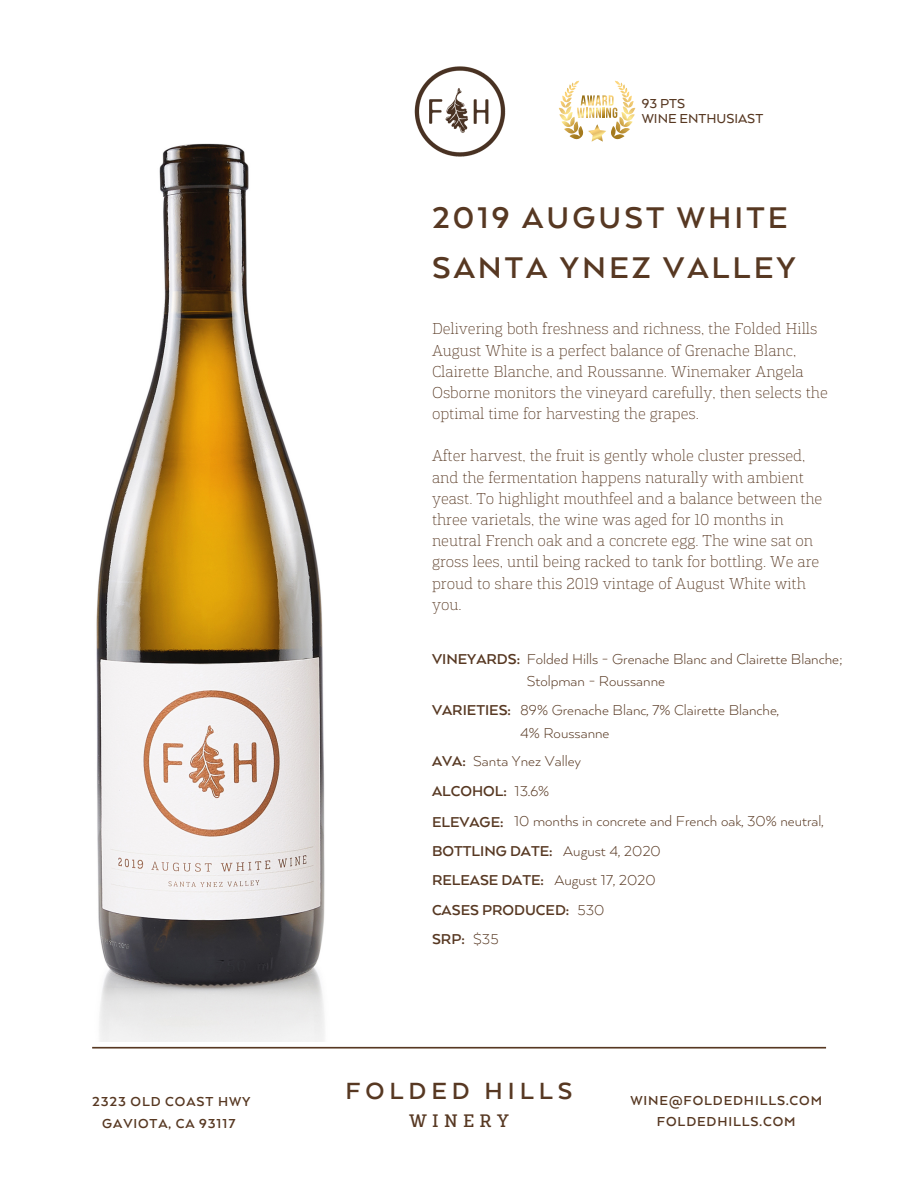
<style>
.page{position:relative;width:918px;height:1188px;background:#fff}
.page>*{position:absolute;margin:0;border:0;box-sizing:border-box;transform-origin:0 0}
.t1{font:700 34.5px/49.8px "Arquitecta";letter-spacing:.09em;color:#573822}
.t2{font:700 27px "Arquitecta";letter-spacing:.185em;color:#573822}
.t3{font:500 18px "Gaspo Slab";letter-spacing:.295em;color:#573822}
.t4{font:300 16.5px/22.5px "Arquitecta";color:#573822}
.t5{font:700 16.5px/29.8px "Arquitecta";color:#573822}
.t6{font:100 15.75px/21.1px "Gaspo Slab";color:#573822}
.t7{font:700 15px/21px "Arquitecta";letter-spacing:.06em;color:#573822;text-align:center}
.t8{font:500 15px/14.7px "Arquitecta";color:#573822}
.s1{font-weight:700}
.s2{font-weight:300}
</style>
<div class="page">
<img style="left:96px;top:143px;width:229px;height:898px">
<svg style="left:92px;top:1047px;width:734px;height:2px"></svg>
<img style="left:414px;top:66px;width:92px;height:91px">
<svg style="left:559px;top:80px;width:76px;height:62px"></svg>
<p class="t7" style="left:92px;top:1090px;width:160px;line-height:21.6px">2323 OLD COAST HWY<br>GAVIOTA, CA 93117</p>
<p class="t8" style="left:642px;top:96px;width:123px">93 PTS<br>WINE ENTHUSIAST</p>
<h1 class="t1" style="left:432px;top:192px;width:365px">2019 AUGUST WHITE<br>SANTA YNEZ VALLEY</h1>
<p class="t6" style="left:432px;top:318px;width:397px">Delivering both freshness and richness, the Folded Hills August White is a perfect balance of Grenache Blanc, Clairette Blanche, and Roussanne. Winemaker Angela Osborne monitors the vineyard carefully, then selects the optimal time for harvesting the grapes.</p>
<p class="t6" style="left:432px;top:445px;width:392px">After harvest, the fruit is gently whole cluster pressed, and the fermentation happens naturally with ambient yeast. To highlight mouthfeel and a balance between the three varietals, the wine was aged for 10 months in neutral French oak and a concrete egg. The wine sat on gross lees, until being racked to tank for bottling. We are proud to share this 2019 vintage of August White with you.</p>
<p class="t4" style="left:527px;top:647px;width:318px;text-indent:-95px"><span class="s1">VINEYARDS:</span> Folded Hills - Grenache Blanc and Clairette Blanche;<br>Stolpman - Roussanne</p>
<p class="t4" style="left:520px;top:698px;width:260px;text-indent:-88px"><span class="s1">VARIETIES:</span> 89% Grenache Blanc, 7% Clairette Blanche,<br>4% Roussanne</p>
<p class="t4" style="left:432px;top:746px;width:151px;line-height:29.8px"><span class="s1">AVA:</span> Santa Ynez Valley<br><span class="s1">ALCOHOL:</span> 13.6%</p>
<p class="t4" style="left:432px;top:809px;width:393px"><span class="s1">ELEVAGE:</span> 10 months in concrete and French oak, 30% neutral,</p>
<p class="t5" style="left:432px;top:835px;width:230px">BOTTLING DATE: <span class="s2">August 4, 2020<br></span>RELEASE DATE: <span class="s2">August 17, 2020</span></p>
<p class="t5" style="left:432px;top:895px;width:174px">CASES PRODUCED: <span class="s2">530</span></p>
<p class="t5" style="left:432px;top:923px;width:68px">SRP: <span class="s2">$35</span></p>
<h2 class="t2" style="left:346px;top:1073px;width:228px">FOLDED HILLS</h2>
<p class="t3" style="left:409px;top:1110px;width:101px">WINERY</p>
<p class="t7" style="left:630px;top:1089px;width:193px">WINE@FOLDEDHILLS.COM<br>FOLDEDHILLS.COM</p>
</div>
